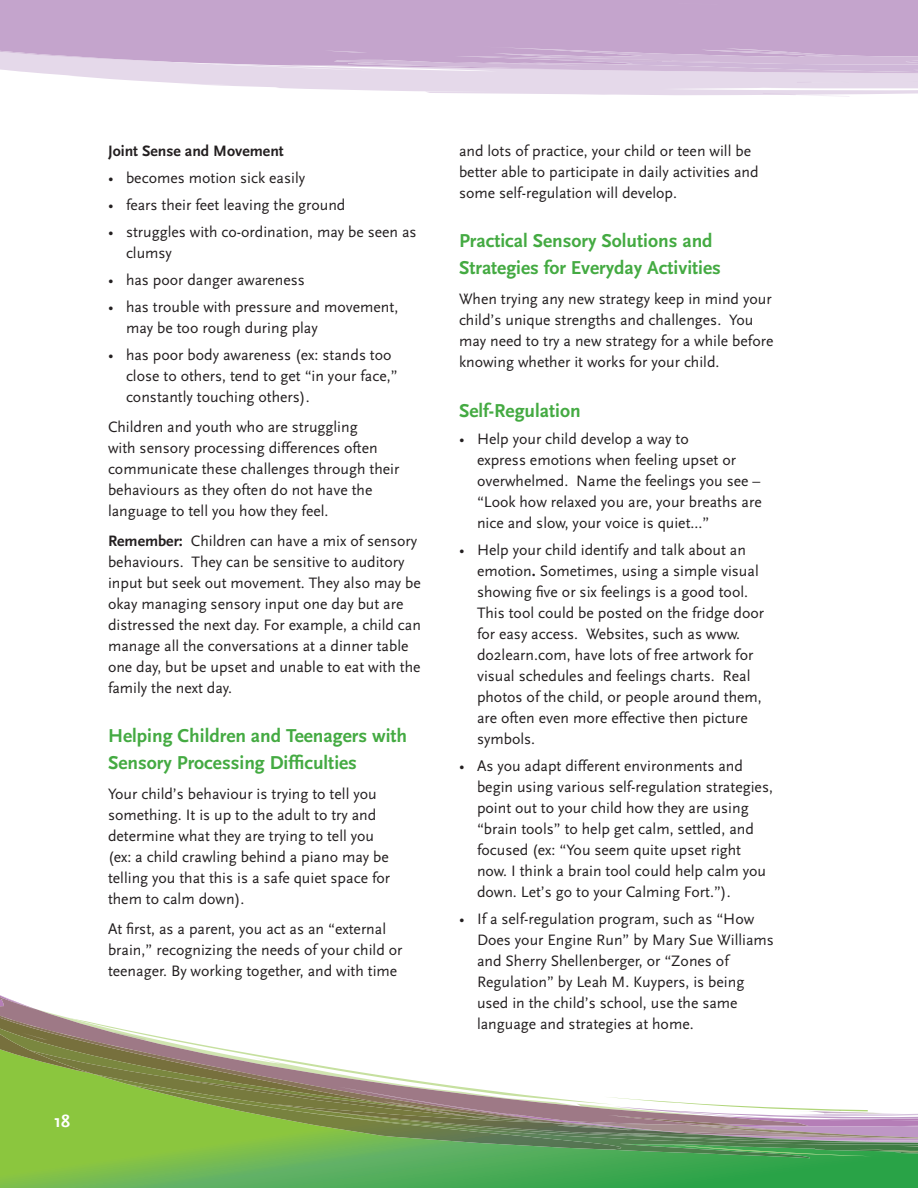
<style>
.page{position:relative;width:918px;height:1188px;background:#fff}
.page>*{position:absolute;margin:0;border:0;box-sizing:border-box;transform-origin:0 0}
.SubSub{font:700 19.5px/27px "Scala Sans";color:#44aa42}
.t1{font:700 18px "Scala Sans";color:#fff}
.bullits{font:15.75px/21px "Scala Sans";color:#231f20}
.Text{font:15.75px/21px "Scala Sans";color:#231f20}
.Text_Bold{font:700 15.75px "Scala Sans";color:#231f20}
.s1{font-weight:700}
</style>
<div class="page">
<div style="left:0;top:0;width:918px;height:45px;background:#c4a4cc"></div>
<svg style="left:0;top:35px;width:763px;height:58px;background:#d7c3dd"></svg>
<svg style="left:454px;top:45px;width:464px;height:52px;background:#dac7e0"></svg>
<svg style="left:0;top:1163px;width:918px;height:25px;background:#4ead52"></svg>
<svg style="left:0;top:995px;width:918px;height:168px"></svg>
<p class="Text_Bold" style="left:108px;top:142px;width:177px">Joint Sense and Movement</p>
<p class="bullits" style="left:108px;top:167px;width:199px">• becomes motion sick easily</p>
<p class="bullits" style="left:108px;top:194px;width:239px">• fears their feet leaving the ground</p>
<p class="bullits" style="left:126px;top:221px;width:292px;text-indent:-18px">• struggles with co-ordination, may be seen as clumsy</p>
<p class="bullits" style="left:108px;top:269px;width:198px">• has poor danger awareness</p>
<p class="bullits" style="left:126px;top:296px;width:274px;text-indent:-18px">• has trouble with pressure and movement, may be too rough during play</p>
<p class="bullits" style="left:126px;top:344px;width:273px;text-indent:-18px">• has poor body awareness (ex: stands too close to others, tend to get “in your face,” constantly touching others).</p>
<p class="Text" style="left:108px;top:416px;width:293px">Children and youth who are struggling<br>with sensory processing differences often communicate these challenges through their behaviours as they often do not have the language to tell you how they feel.</p>
<p class="Text" style="left:108px;top:530px;width:315px"><span class="s1">Remember:</span> Children can have a mix of sensory behaviours. They can be sensitive to auditory input but seek out movement. They also may be okay managing sensory input one day but are distressed the next day. For example, a child can manage all the conversations at a dinner table one day, but be upset and unable to eat with the family the next day.</p>
<p class="SubSub" style="left:108px;top:723px;width:301px">Helping Children and Teenagers with<br>Sensory Processing Difficulties</p>
<p class="Text" style="left:108px;top:784px;width:284px">Your child’s behaviour is trying to tell you something. It is up to the adult to try and determine what they are trying to tell you (ex: a child crawling behind a piano may be telling you that this is a safe quiet space for them to calm down).</p>
<p class="Text" style="left:108px;top:919px;width:296px">At first, as a parent, you act as an “external brain,” recognizing the needs of your child or teenager. By working together, and with time</p>
<p class="t1" style="left:54px;top:1111px;width:18px">18</p>
<p class="Text" style="left:459px;top:140px;width:301px">and lots of practice, your child or teen will be better able to participate in daily activities and some self-regulation will develop.</p>
<p class="SubSub" style="left:459px;top:228px;width:263px">Practical Sensory Solutions and<br>Strategies for Everyday Activities</p>
<p class="Text" style="left:459px;top:289px;width:316px">When trying any new strategy keep in mind your child’s unique strengths and challenges. You may need to try a new strategy for a while before knowing whether it works for your child.</p>
<p class="SubSub" style="left:459px;top:397px;width:123px">Self-Regulation</p>
<p class="bullits" style="left:477px;top:428px;width:286px;text-indent:-18px">• Help your child develop a way to<br>express emotions when feeling upset or overwhelmed. Name the feelings you see – “Look how relaxed you are, your breaths are nice and slow, your voice is quiet...”</p>
<p class="bullits" style="left:477px;top:539px;width:289px;text-indent:-18px">• Help your child identify and talk about an emotion<span class="s1">.</span> Sometimes, using a simple visual showing five or six feelings is a good tool.<br>This tool could be posted on the fridge door for easy access. Websites, such as www. do2learn.com, have lots of free artwork for visual schedules and feelings charts. Real photos of the child, or people around them, are often even more effective then picture symbols.</p>
<p class="bullits" style="left:477px;top:755px;width:298px;text-indent:-18px">• As you adapt different environments and begin using various self-regulation strategies, point out to your child how they are using “brain tools” to help get calm, settled, and focused (ex: “You seem quite upset right now. I think a brain tool could help calm you down. Let’s go to your Calming Fort.”).</p>
<p class="bullits" style="left:477px;top:908px;width:298px;text-indent:-18px">• If a self-regulation program, such as “How Does your Engine Run” by Mary Sue Williams and Sherry Shellenberger, or “Zones of Regulation” by Leah M. Kuypers, is being used in the child’s school, use the same language and strategies at home.</p>
</div>
